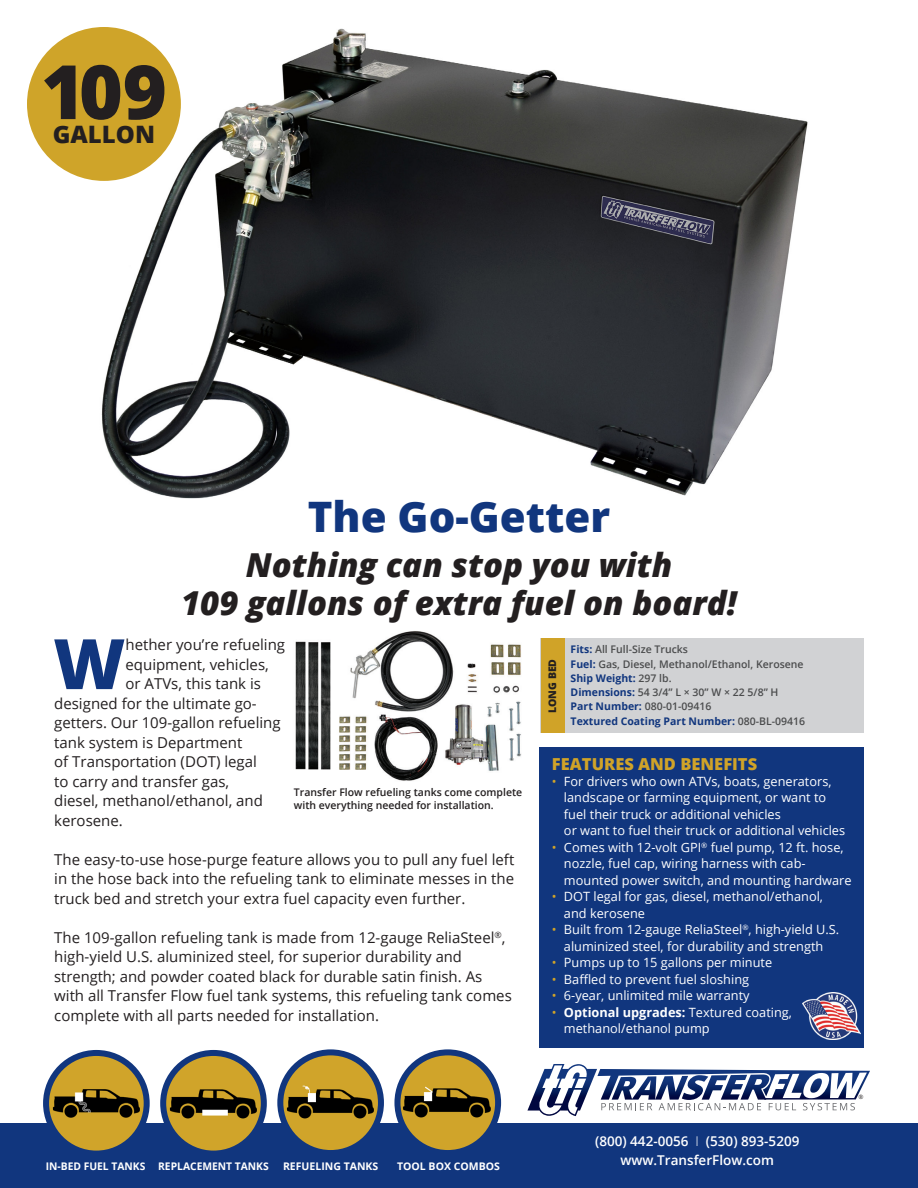
<style>
.page{position:relative;width:918px;height:1188px;background:#fff}
.page>*{position:absolute;margin:0;border:0;box-sizing:border-box;transform-origin:0 0}
.t1{font:800 75px "Open Sans";color:#231f20}
.t2{font:800 69.6px "Open Sans";color:#11367e}
.t3{font:800 42px "Open Sans";color:#11367e}
.t4{font:italic 800 33px/37.5px "Open Sans";color:#231f20;text-align:center}
.t5{font:800 24px "Open Sans";color:#231f20}
.t6{font:800 16.5px "Open Sans";color:#d0a328}
.t7{font:15px/19.5px "Open Sans";color:#231f20;text-align:justify}
.t8{font:600 13.5px "Open Sans";color:#fff}
.t9{font:12.75px/16.5px "Open Sans";color:#fff}
.t10{font:600 10.5px/14.2px "Open Sans";color:#4b4c4d}
.t11{font:600 10.5px/13.5px "Open Sans";color:#231f20}
.t12{font:700 10.5px "Open Sans";color:#fff}
.t13{font:800 10.5px "Open Sans";color:#231f20}
.t14{font:6px "Open Sans";color:#231f20}
.s1{font-weight:700;color:#11367e}
.s2{color:#d0a328}
.s3{font-weight:700}
.s4{font-weight:300}
</style>
<div class="page">
<img style="left:74px;top:28px;width:734px;height:471px">
<img style="left:295px;top:631px;width:227px;height:150px">
<div style="left:541px;top:639px;width:323px;height:94px;background:#d1d2d4"></div>
<div style="left:540px;top:747px;width:324px;height:301px;background:#11367e"></div>
<div style="left:0;top:1123px;width:918px;height:65px;background:#11367e"></div>
<img style="left:284px;top:1054px;width:98px;height:95px">
<img style="left:162px;top:1052px;width:103px;height:98px">
<img style="left:401px;top:1054px;width:97px;height:95px">
<svg style="left:527px;top:1064px;width:343px;height:53px"></svg>
<div style="left:160px;top:1050px;width:107px;height:107px;border:6px solid #11367e;border-radius:50%"></div>
<div style="left:277px;top:1049px;width:107px;height:107px;border:6px solid #11367e;border-radius:50%"></div>
<div style="left:394px;top:1049px;width:107px;height:107px;border:6px solid #11367e;border-radius:50%"></div>
<img style="left:46px;top:1052px;width:100px;height:98px">
<div style="left:43px;top:1050px;width:107px;height:107px;border:6px solid #11367e;border-radius:50%"></div>
<img style="left:803px;top:993px;width:58px;height:47px">
<div style="left:541px;top:639px;width:23px;height:94px;background:#d0a328"></div>
<div style="left:27px;top:27px;width:154px;height:154px;background:#cfa429;border-radius:50%"></div>
<h1 class="t1" style="left:41px;top:35px;width:127px">109</h1>
<h3 class="t5" style="left:53px;top:116px;width:104px">GALLON</h3>
<h3 class="t3" style="left:308px;top:485px;width:304px">The Go-Getter</h3>
<h3 class="t4" style="left:181px;top:545px;width:557px">Nothing can stop you with<br>109 gallons of extra fuel on board!</h3>
<h2 class="t2" style="left:53px;top:611px;width:74px">W</h2>
<p class="t7" style="left:126px;top:635px;width:161px">hether you’re refueling</p>
<p class="t7" style="left:126px;top:654px;width:145px">equipment, vehicles,</p>
<p class="t7" style="left:126px;top:674px;width:137px">or ATVs, this tank is</p>
<p class="t7" style="left:54px;top:693px;width:204px">designed for the ultimate go-</p>
<p class="t7" style="left:54px;top:713px;width:228px">getters. Our 109-gallon refueling</p>
<p class="t7" style="left:54px;top:732px;width:190px">tank system is Department</p>
<p class="t7" style="left:54px;top:752px;width:204px">of Transportation (DOT) legal</p>
<p class="t7" style="left:54px;top:771px;width:177px">to carry and transfer gas,</p>
<p class="t7" style="left:54px;top:791px;width:210px">diesel, methanol/ethanol, and</p>
<p class="t7" style="left:54px;top:810px;width:70px">kerosene.</p>
<p class="t7" style="left:54px;top:849px;width:462px">The easy-to-use hose-purge feature allows you to pull any fuel left in the hose back into the refueling tank to eliminate messes in the truck bed and stretch your extra fuel capacity even further.</p>
<p class="t7" style="left:54px;top:927px;width:459px;text-align:left">The 109-gallon refueling tank is made from 12-gauge ReliaSteel<sup>®</sup>, high-yield U.S. aluminized steel, for superior durability and strength; and powder coated black for durable satin finish. As with all Transfer Flow fuel tank systems, this refueling tank comes complete with all parts needed for installation.</p>
<p class="t11" style="left:294px;top:785px;width:230px">Transfer Flow refueling tanks come complete with everything needed for installation.</p>
<p class="t12" style="left:46px;top:1158px;width:101px">IN-BED FUEL TANKS</p>
<p class="t12" style="left:158px;top:1158px;width:112px">REPLACEMENT TANKS</p>
<p class="t12" style="left:283px;top:1158px;width:97px">REFUELING TANKS</p>
<p class="t12" style="left:397px;top:1158px;width:104px">TOOL BOX COMBOS</p>
<p class="t13" style="left:544px;top:713px;width:56px;rotate:-90deg">LONG BED</p>
<p class="t10" style="left:571px;top:642px;width:236px"><span class="s1">Fits:</span> All Full-Size Trucks<br><span class="s1">Fuel:</span> Gas, Diesel, Methanol/Ethanol, Kerosene <span class="s1">Ship Weight:</span> 297 lb.<br><span class="s1">Dimensions:</span> 54 3/4” L × 30” W × 22 5/8” H<br><span class="s1">Part Number:</span> 080-01-09416<br><span class="s1">Textured Coating Part Number:</span> 080-BL-09416</p>
<p class="t6" style="left:552px;top:752px;width:207px">FEATURES AND BENEFITS</p>
<p class="t9" style="left:564px;top:773px;width:283px;text-indent:-12px"><span class="s2">•</span> For drivers who own ATVs, boats, generators, landscape or farming equipment, or want to fuel their truck or additional vehicles<br>or want to fuel their truck or additional vehicles</p>
<p class="t9" style="left:564px;top:839px;width:289px;text-indent:-12px"><span class="s2">•</span> Comes with 12-volt GPI<sup>®</sup> fuel pump, 12 ft. hose, nozzle, fuel cap, wiring harness with cab&shy;mounted power switch, and mounting hardware</p>
<p class="t9" style="left:564px;top:888px;width:261px;text-indent:-12px"><span class="s2">•</span> DOT legal for gas, diesel, methanol/ethanol, and kerosene</p>
<p class="t9" style="left:552px;top:921px;width:289px;text-align:center"><span class="s2">•</span> Built from 12-gauge ReliaSteel<sup>®</sup>, high-yield U.S. aluminized steel, for durability and strength</p>
<p class="t9" style="left:552px;top:954px;width:222px"><span class="s2">•</span> Pumps up to 15 gallons per minute</p>
<p class="t9" style="left:552px;top:971px;width:199px"><span class="s2">•</span> Baffled to prevent fuel sloshing</p>
<p class="t9" style="left:552px;top:987px;width:199px"><span class="s2">•</span> 6-year, unlimited mile warranty</p>
<p class="t9" style="left:564px;top:1004px;width:230px;text-indent:-12px"><span class="s2">•</span> <span class="s3">Optional upgrades:</span> Textured coating, methanol/ethanol pump</p>
<p class="t8" style="left:595px;top:1132px;width:206px">(800) 442-0056 <span class="s4">I</span> (530) 893-5209</p>
<p class="t8" style="left:620px;top:1151px;width:155px">www.TransferFlow.com</p>
<p class="t14" style="left:858px;top:1093px;width:6px">®</p>
</div>
